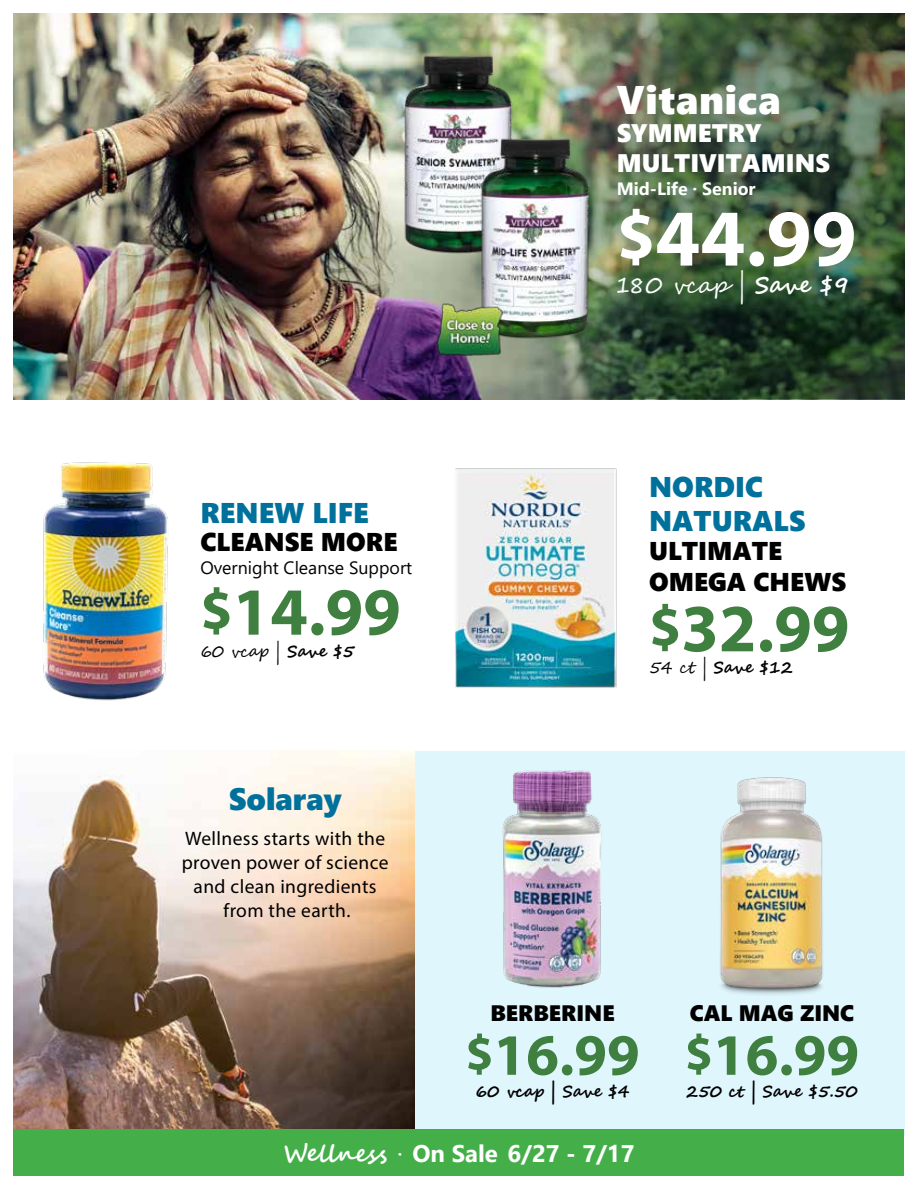
<style>
.page{position:relative;width:918px;height:1188px;background:#fff}
.page>*{position:absolute;margin:0;border:0;box-sizing:border-box;transform-origin:0 0}
.t1{font:700 81.15px "Myriad Pro";color:#fff}
.t2{font:700 67.8px "Myriad Pro";color:#3f7f3f}
.t3{font:700 58.95px "Myriad Pro";color:#3f7f3f}
.t4{font:39.9px "Segoe UI Black";letter-spacing:.02em;color:#fff}
.t5{font:30.9px "Segoe UI Black";color:#00719c}
.t6{font:28.5px/34.2px "Segoe UI Black";color:#00719c}
.t7{font:25.65px/30.9px "Segoe UI Black";color:#000}
.t8{font:25.35px/30.5px "Segoe UI Black";color:#fff}
.t9{font:700 24px "Segoe UI";color:#fff}
.t10{font:23.1px "Segoe Script";color:#fff}
.t11{font:22.35px "Segoe UI Black";color:#000}
.t12{font:19.5px/24px "Myriad Pro";letter-spacing:.02em;color:#000;text-align:center}
.t13{font:17.85px "Segoe UI";color:#000}
.t14{font:700 17.85px "Segoe UI";color:#fff}
.t15{font:700 16.35px "Segoe Script";color:#000}
.t16{font:16.35px "Segoe Script";color:#000}
.s1{font-size:69.45px}
.s2{font-weight:700}
.s3{font-size:58.05px}
.s4{font-weight:400}
.s5{font-size:50.4px}
.s6{font-family:"Segoe Script"}
.s7{font-family:"Segoe Script";font-weight:400}
</style>
<div class="page">
<div style="left:400px;top:751px;width:504px;height:385px;background:#e0f6fd"></div>
<img style="left:14px;top:751px;width:400px;height:378px">
<div style="left:14px;top:1129px;width:890px;height:47px;background:#44af49"></div>
<img style="left:14px;top:14px;width:498px;height:385px">
<img style="left:512px;top:14px;width:392px;height:385px">
<img style="left:396px;top:49px;width:123px;height:210px">
<img style="left:473px;top:133px;width:123px;height:212px">
<img style="left:455px;top:468px;width:162px;height:220px">
<img style="left:43px;top:462px;width:125px;height:239px">
<img style="left:720px;top:777px;width:103px;height:218px">
<img style="left:502px;top:770px;width:100px;height:218px">
<img style="left:431px;top:297px;width:77px;height:64px">
<h3 class="t4" style="left:617px;top:71px;width:166px">Vitanica</h3>
<p class="t8" style="left:617px;top:116px;width:215px">SYMMETRY<br>MULTIVITAMINS</p>
<p class="t14" style="left:617px;top:172px;width:140px">Mid-Life · Senior</p>
<h1 class="t1" style="left:617px;top:185px;width:241px"><span class="s1">$</span>44.99</h1>
<p class="t10" style="left:617px;top:266px;width:234px">180 vcap | <span class="s2">Save $9</span></p>
<h3 class="t6" style="left:200px;top:494px;width:170px">RENEW LIFE</h3>
<h3 class="t7" style="left:200px;top:525px;width:199px">CLEANSE MORE</h3>
<p class="t13" style="left:200px;top:551px;width:213px">Overnight Cleanse Support</p>
<h2 class="t2" style="left:200px;top:568px;width:202px"><span class="s3">$</span>14.99</h2>
<p class="t16" style="left:200px;top:638px;width:155px">60 vcap | <span class="s2">Save $5</span></p>
<h3 class="t5" style="left:229px;top:777px;width:114px">Solaray</h3>
<p class="t12" style="left:182px;top:826px;width:208px">Wellness starts with the proven power of science and clean ingredients from the earth.</p>
<h3 class="t6" style="left:649px;top:468px;width:158px">NORDIC<br>NATURALS</h3>
<h3 class="t7" style="left:649px;top:534px;width:199px">ULTIMATE<br>OMEGA CHEWS</h3>
<h2 class="t2" style="left:649px;top:584px;width:202px"><span class="s3">$</span>32.99</h2>
<p class="t15" style="left:649px;top:654px;width:145px"><span class="s4">54 ct |</span> Save $12</p>
<p class="t11" style="left:490px;top:997px;width:126px">BERBERINE</p>
<p class="t11" style="left:690px;top:997px;width:166px">CAL MAG ZINC</p>
<h3 class="t3" style="left:465px;top:1017px;width:395px"><span class="s5">$</span>16.99 <span class="s5">$</span>16.99</h3>
<p class="t15" style="left:476px;top:1078px;width:155px">60 vcap | Save $4</p>
<p class="t15" style="left:686px;top:1078px;width:173px">250 ct | Save $5.50</p>
<p class="t9" style="left:283px;top:1130px;width:353px"><span class="s6">Wellness</span> <span class="s7">·</span> On Sale 6/27 - 7/17</p>
</div>
